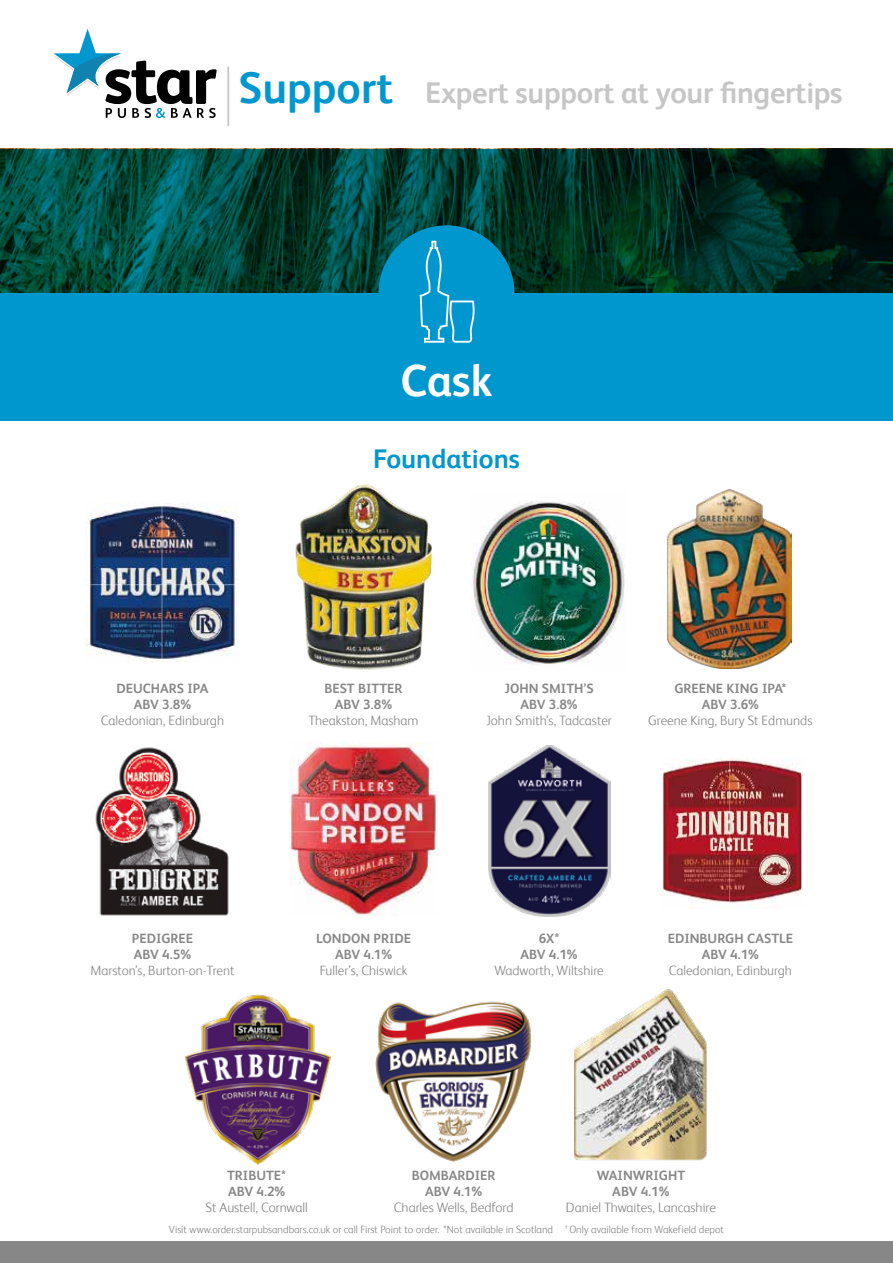
<style>
.page{position:relative;width:893px;height:1263px;background:#fff}
.page>*{position:absolute;margin:0;border:0;box-sizing:border-box;transform-origin:0 0}
.t1{font:700 45px "HEINEKEN Core";color:#fff}
.t2{font:700 30px "HEINEKEN Core";letter-spacing:-.01em;color:#c6c6c6}
.t3{font:700 27px "HEINEKEN Core";color:#0097ce}
.t4{font:300 13.5px "HEINEKEN Core";color:#878787}
.t5{font:700 13.5px/16.2px "HEINEKEN Core";color:#878787;text-align:center}
.t6{font:300 10.5px "HEINEKEN Core";color:#878787}
.s1{font-size:44.4px;color:#0097ce}
</style>
<div class="page">
<svg style="left:0;top:149px;width:893px;height:144px"></svg>
<svg style="left:53px;top:29px;width:164px;height:89px"></svg>
<hr style="left:227px;top:67px;width:2px;height:59px;background:#c6c6c6">
<div style="left:0;top:293px;width:893px;height:128px;background:#0097ce"></div>
<div style="left:0;top:1242px;width:893px;height:21px;background:#878787"></div>
<div style="left:378px;top:225px;width:136px;height:137px;background:#0097ce;border-radius:50%"></div>
<svg style="left:419px;top:241px;width:56px;height:102px"></svg>
<img style="left:85px;top:503px;width:153px;height:159px">
<img style="left:295px;top:484px;width:137px;height:186px">
<img style="left:471px;top:501px;width:154px;height:164px">
<img style="left:668px;top:490px;width:124px;height:179px">
<img style="left:95px;top:747px;width:134px;height:169px">
<img style="left:289px;top:743px;width:148px;height:173px">
<img style="left:488px;top:745px;width:123px;height:171px">
<img style="left:660px;top:759px;width:143px;height:150px">
<img style="left:184px;top:994px;width:146px;height:171px">
<img style="left:375px;top:1001px;width:156px;height:161px">
<img style="left:574px;top:989px;width:133px;height:171px">
<h2 class="t2" style="left:238px;top:72px;width:606px"><span class="s1">Support</span> Expert support at your fingertips</h2>
<h1 class="t1" style="left:400px;top:349px;width:94px">Cask</h1>
<h3 class="t3" style="left:373px;top:439px;width:148px">Foundations</h3>
<p class="t5" style="left:117px;top:679px;width:93px">DEUCHARS IPA<br>ABV 3.8%</p>
<p class="t4" style="left:101px;top:711px;width:125px">Caledonian, Edinburgh</p>
<p class="t5" style="left:324px;top:679px;width:80px">BEST BITTER<br>ABV 3.8%</p>
<p class="t4" style="left:308px;top:711px;width:112px">Theakston, Masham</p>
<p class="t5" style="left:504px;top:679px;width:91px">JOHN SMITH’S<br>ABV 3.8%</p>
<p class="t4" style="left:486px;top:711px;width:127px">John Smith’s, Tadcaster</p>
<p class="t5" style="left:674px;top:679px;width:114px">GREENE KING IPA*<br>ABV 3.6%</p>
<p class="t4" style="left:648px;top:711px;width:166px">Greene King, Bury St Edmunds</p>
<p class="t5" style="left:132px;top:929px;width:63px;text-align:left">PEDIGREE<br>ABV 4.5%</p>
<p class="t4" style="left:90px;top:961px;width:146px">Marston’s, Burton-on-Trent</p>
<p class="t5" style="left:316px;top:929px;width:97px">LONDON PRIDE<br>ABV 4.1%</p>
<p class="t4" style="left:320px;top:961px;width:89px">Fuller’s, Chiswick</p>
<p class="t5" style="left:520px;top:929px;width:59px">6X*<br>ABV 4.1%</p>
<p class="t4" style="left:494px;top:961px;width:111px">Wadworth, Wiltshire</p>
<p class="t5" style="left:668px;top:929px;width:127px">EDINBURGH CASTLE<br>ABV 4.1%</p>
<p class="t4" style="left:669px;top:961px;width:125px">Caledonian, Edinburgh</p>
<p class="t5" style="left:227px;top:1166px;width:60px;text-align:left">TRIBUTE*<br>ABV 4.2%</p>
<p class="t4" style="left:206px;top:1198px;width:104px">St Austell, Cornwall</p>
<p class="t5" style="left:412px;top:1166px;width:85px">BOMBARDIER<br>ABV 4.1%</p>
<p class="t4" style="left:394px;top:1198px;width:121px">Charles Wells, Bedford</p>
<p class="t5" style="left:597px;top:1166px;width:90px">WAINWRIGHT<br>ABV 4.1%</p>
<p class="t4" style="left:566px;top:1198px;width:152px">Daniel Thwaites, Lancashire</p>
<p class="t6" style="left:169px;top:1222px;width:556px">Visit www.order.starpubsandbars.co.uk or call First Point to order. *Not available in Scotland <sup>†</sup> Only available from Wakefield depot</p>
</div>
